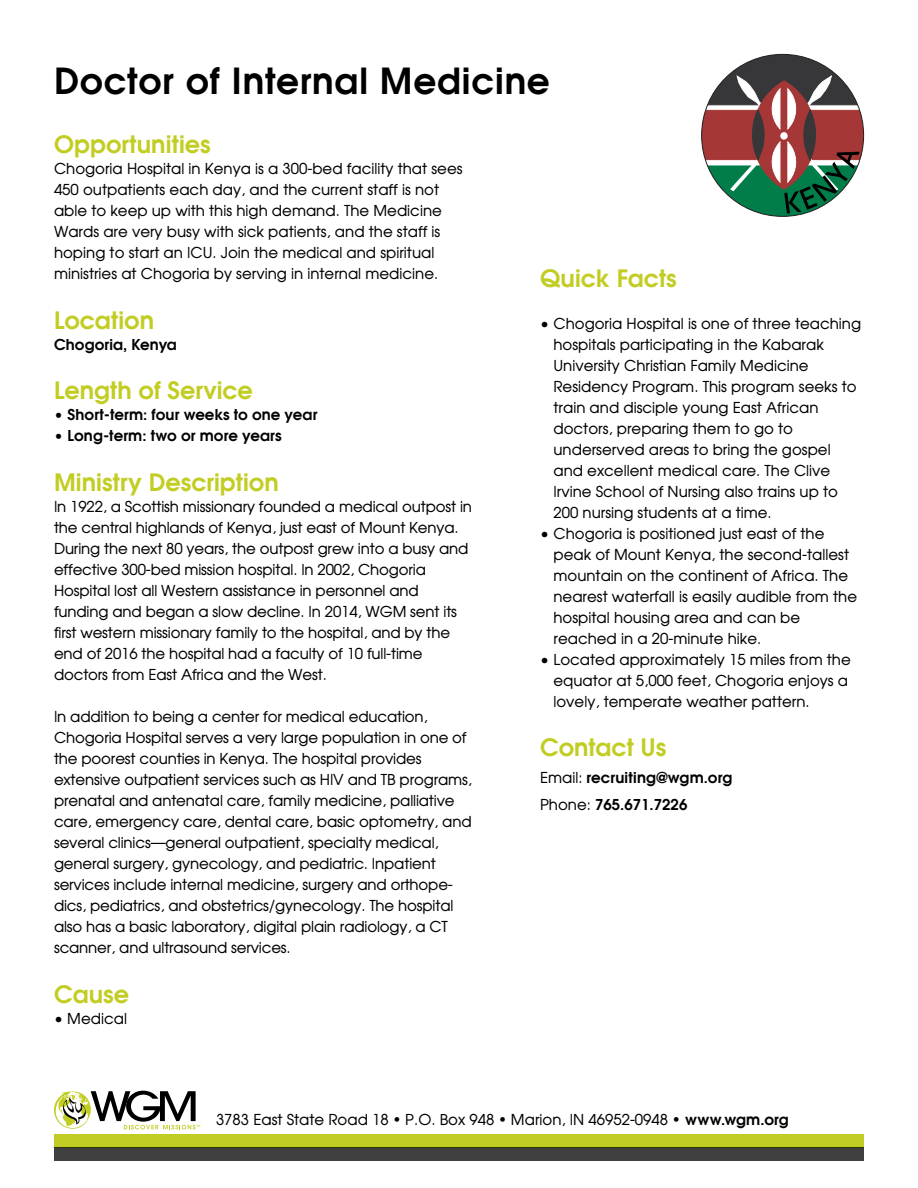
<style>
.page{position:relative;width:918px;height:1188px;background:#fff}
.page>*{position:absolute;margin:0;border:0;box-sizing:border-box;transform-origin:0 0}
.t1{font:600 36px "Avant Garde";letter-spacing:.02em;color:#000}
.body_heading{font:600 24px "Avant Garde";letter-spacing:.005em;color:#c2cd23}
.Side_Bar_text{font:600 24px "Avant Garde";color:#c2cd23}
.body_text{font:600 24px "Avant Garde";color:#c2cd23}
.Side_Bar_text-2{font:15px/21px "Avant Garde";letter-spacing:-.01em;color:#000}
.Side_Bar_text-3{font:600 15px "Avant Garde";letter-spacing:.005em;color:#000}
.body_text-2{font:600 15px "Avant Garde";letter-spacing:.01em;color:#000}
.s1{font-weight:400}
.s2{font-weight:500;font-style:italic}
.s3{font-weight:600}
</style>
<div class="page">
<div style="left:54px;top:1134px;width:810px;height:14px;background:#c2cd23"></div>
<div style="left:54px;top:1148px;width:810px;height:13px;background:#404040"></div>
<svg style="left:54px;top:1091px;width:146px;height:38px"></svg>
<svg style="left:702px;top:54px;width:162px;height:162px"></svg>
<p class="t1" style="left:54px;top:57px;width:498px">Doctor of Internal Medicine</p>
<p class="body_heading" style="left:54px;top:128px;width:158px">Opportunities</p>
<p class="Side_Bar_text-2" style="left:54px;top:157px;width:410px">Chogoria Hospital in Kenya is a 300-bed facility that sees 450 outpatients each day, and the current staff is not able to keep up with this high demand. The Medicine Wards are very busy with sick patients, and the staff is hoping to start an ICU. Join the medical and spiritual ministries at Chogoria by serving in internal medicine.</p>
<p class="body_text" style="left:54px;top:304px;width:102px">Location</p>
<p class="body_text-2" style="left:54px;top:334px;width:124px">Chogoria, Kenya</p>
<p class="body_heading" style="left:54px;top:375px;width:200px">Length of Service</p>
<p class="Side_Bar_text-3" style="left:54px;top:405px;width:265px">• Short-term: four weeks to one year</p>
<p class="Side_Bar_text-3" style="left:54px;top:426px;width:229px">• Long-term: two or more years</p>
<p class="body_heading" style="left:54px;top:467px;width:226px">Ministry Description</p>
<p class="Side_Bar_text-2" style="left:54px;top:496px;width:420px">In 1922, a Scottish missionary founded a medical outpost in the central highlands of Kenya, just east of Mount Kenya.<br>During the next 80 years, the outpost grew into a busy and effective 300-bed mission hospital. In 2002, Chogoria Hospital lost all Western assistance in personnel and funding and began a slow decline. In 2014, WGM sent its first western missionary family to the hospital, and by the end of 2016 the hospital had a faculty of 10 full-time doctors from East Africa and the West.</p>
<p class="Side_Bar_text-2" style="left:54px;top:706px;width:419px">In addition to being a center for medical education, Chogoria Hospital serves a very large population in one of the poorest counties in Kenya. The hospital provides extensive outpatient services such as HIV and TB programs, prenatal and antenatal care, family medicine, palliative care, emergency care, dental care, basic optometry, and several clinics—general outpatient, specialty medical, general surgery, gynecology, and pediatric. Inpatient services include internal medicine, surgery and orthope&shy;dics, pediatrics, and obstetrics/gynecology. The hospital also has a basic laboratory, digital plain radiology, a CT scanner, and ultrasound services.</p>
<p class="body_heading" style="left:54px;top:978px;width:77px">Cause</p>
<p class="Side_Bar_text-2" style="left:54px;top:1008px;width:75px">• Medical</p>
<p class="Side_Bar_text" style="left:540px;top:262px;width:138px">Quick Facts</p>
<p class="Side_Bar_text-2" style="left:540px;top:312px;width:323px">• Chogoria Hospital is one of three teaching</p>
<p class="Side_Bar_text-2" style="left:554px;top:333px;width:272px">hospitals participating in the Kabarak</p>
<p class="Side_Bar_text-2" style="left:554px;top:354px;width:257px">University Christian Family Medicine</p>
<p class="Side_Bar_text-2" style="left:554px;top:375px;width:305px">Residency Program. This program seeks to</p>
<p class="Side_Bar_text-2" style="left:554px;top:396px;width:267px">train and disciple young East African</p>
<p class="Side_Bar_text-2" style="left:554px;top:417px;width:241px">doctors, preparing them to go to</p>
<p class="Side_Bar_text-2" style="left:554px;top:438px;width:279px">underserved areas to bring the gospel</p>
<p class="Side_Bar_text-2" style="left:554px;top:459px;width:278px">and excellent medical care. The Clive</p>
<p class="Side_Bar_text-2" style="left:554px;top:480px;width:286px">Irvine School of Nursing also trains up to</p>
<p class="Side_Bar_text-2" style="left:554px;top:501px;width:220px">200 nursing students at a time.</p>
<p class="Side_Bar_text-2" style="left:540px;top:522px;width:286px">• Chogoria is positioned just east of the</p>
<p class="Side_Bar_text-2" style="left:554px;top:543px;width:297px">peak of Mount Kenya, the second-tallest</p>
<p class="Side_Bar_text-2" style="left:554px;top:564px;width:296px">mountain on the continent of Africa. The</p>
<p class="Side_Bar_text-2" style="left:554px;top:585px;width:305px">nearest waterfall is easily audible from the</p>
<p class="Side_Bar_text-2" style="left:554px;top:606px;width:248px">hospital housing area and can be</p>
<p class="Side_Bar_text-2" style="left:554px;top:627px;width:209px">reached in a 20-minute hike.</p>
<p class="Side_Bar_text-2" style="left:540px;top:648px;width:312px">• Located approximately 15 miles from the</p>
<p class="Side_Bar_text-2" style="left:554px;top:669px;width:296px">equator at 5,000 feet, Chogoria enjoys a</p>
<p class="Side_Bar_text-2" style="left:554px;top:690px;width:258px">lovely, temperate weather pattern.</p>
<p class="Side_Bar_text" style="left:540px;top:732px;width:128px">Contact Us</p>
<p class="Side_Bar_text-3" style="left:540px;top:768px;width:194px"><span class="s1">Email:</span> recruiting@wgm.org</p>
<p class="Side_Bar_text-3" style="left:540px;top:795px;width:149px"><span class="s1">Phone:</span> 765.671.7226</p>
<p class="Side_Bar_text-2" style="left:216px;top:1109px;width:574px">3783 East State Road 18 <span class="s2">•</span> P.O. Box 948 <span class="s2">•</span> Marion, IN 46952-0948 <span class="s2">•</span> <span class="s3">www.wgm.org</span></p>
</div>
